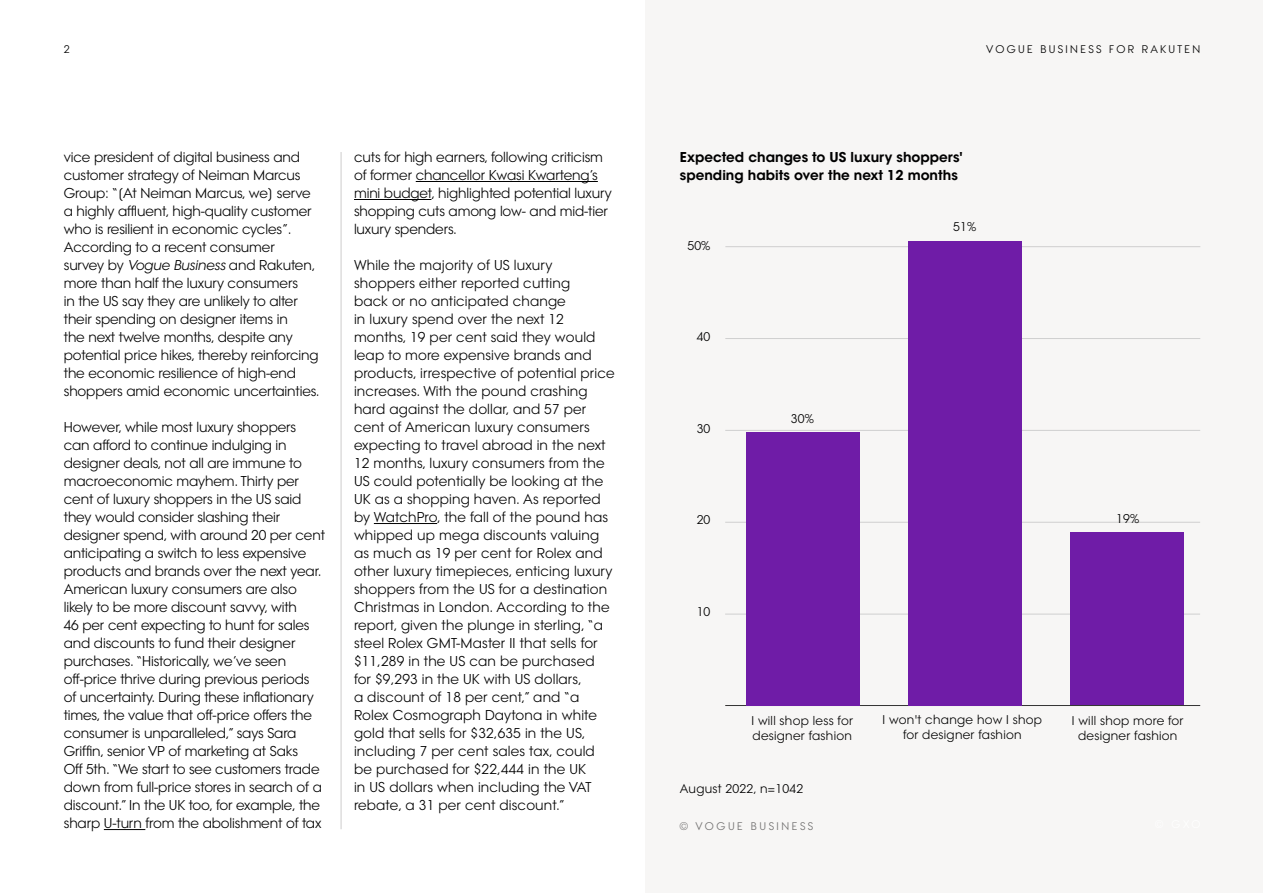
<style>
.page{position:relative;width:1263px;height:893px;background:#fff}
.page>*{position:absolute;margin:0;border:0;box-sizing:border-box;transform-origin:0 0}
.t1{font:13.5px/18px "Vogue Avant Garde";letter-spacing:-.01em;color:#000}
.t2{font:13.5px/18px "Vogue Avant Garde";letter-spacing:.01em;color:#000}
.t3{font:800 13.5px/18px "Vogue Avant Garde";color:#000}
.t4{font:12px/15px "Vogue Avant Garde";letter-spacing:.02em;color:#000;text-align:center}
.t5{font:10.5px "Vogue Avant Garde";letter-spacing:.22em;color:#000}
.t6{font:10.5px "Vogue Avant Garde";letter-spacing:.24em;color:#706f6f}
.s1{font-style:italic}
</style>
<div class="page">
<div style="left:645px;top:0;width:618px;height:893px;background:#f7f6f5"></div>
<hr style="left:104px;top:829px;width:41px;height:1px;background:#000">
<hr style="left:416px;top:181px;width:182px;height:1px;background:#000">
<hr style="left:354px;top:199px;width:77px;height:1px;background:#000">
<hr style="left:374px;top:523px;width:63px;height:1px;background:#000">
<hr style="left:341px;top:152px;width:1px;height:677px;background:#cdcccc">
<hr style="left:726px;top:705px;width:474px;height:1px;background:#333">
<hr style="left:726px;top:614px;width:473px;height:1px;background:#cfcfcf">
<hr style="left:726px;top:522px;width:474px;height:1px;background:#cfcfcf">
<hr style="left:726px;top:430px;width:474px;height:1px;background:#cfcfcf">
<hr style="left:726px;top:338px;width:474px;height:1px;background:#cfcfcf">
<hr style="left:726px;top:246px;width:474px;height:1px;background:#cfcfcf">
<div style="left:746px;top:432px;width:114px;height:273px;background:#6f1ca7"></div>
<div style="left:908px;top:241px;width:113px;height:464px;background:#6f1ca7"></div>
<div style="left:1070px;top:532px;width:113px;height:173px;background:#6f1ca7"></div>
<p class="t5" style="left:64px;top:42px;width:7px">2</p>
<p class="t1" style="left:64px;top:148px;width:257px">vice president of digital business and customer strategy of Neiman Marcus Group: “[At Neiman Marcus, we] serve a highly affluent, high-quality customer who is resilient in economic cycles”.<br>According to a recent consumer<br>survey by <span class="s1">Vogue Business</span> and Rakuten, more than half the luxury consumers<br>in the US say they are unlikely to alter their spending on designer items in<br>the next twelve months, despite any potential price hikes, thereby reinforcing the economic resilience of high-end shoppers amid economic uncertainties.</p>
<p class="t1" style="left:64px;top:418px;width:263px">However, while most luxury shoppers can afford to continue indulging in designer deals, not all are immune to macroeconomic mayhem. Thirty per cent of luxury shoppers in the US said they would consider slashing their designer spend, with around 20 per cent anticipating a switch to less expensive products and brands over the next year.<br>American luxury consumers are also likely to be more discount savvy, with<br>46 per cent expecting to hunt for sales and discounts to fund their designer purchases. “Historically, we’ve seen off-price thrive during previous periods of uncertainty. During these inflationary times, the value that off-price offers the consumer is unparalleled,” says Sara Griffin, senior VP of marketing at Saks<br>Off 5th. “We start to see customers trade down from full-price stores in search of a discount.” In the UK too, for example, the sharp U-turn from the abolishment of tax</p>
<p class="t1" style="left:354px;top:148px;width:259px">cuts for high earners, following criticism of former chancellor Kwasi Kwarteng’s mini budget, highlighted potential luxury shopping cuts among low- and mid-tier luxury spenders.</p>
<p class="t2" style="left:354px;top:256px;width:262px">While the majority of US luxury shoppers either reported cutting<br>back or no anticipated change<br>in luxury spend over the next 12 months, 19 per cent said they would leap to more expensive brands and products, irrespective of potential price increases. With the pound crashing hard against the dollar, and 57 per cent of American luxury consumers expecting to travel abroad in the next 12 months, luxury consumers from the US could potentially be looking at the UK as a shopping haven. As reported by WatchPro, the fall of the pound has whipped up mega discounts valuing as much as 19 per cent for Rolex and other luxury timepieces, enticing luxury shoppers from the US for a destination Christmas in London. According to the report, given the plunge in sterling, “a steel Rolex GMT-Master II that sells for $11,289 in the US can be purchased for $9,293 in the UK with US dollars,<br>a discount of 18 per cent,” and “a Rolex Cosmograph Daytona in white gold that sells for $32,635 in the US, including 7 per cent sales tax, could be purchased for $22,444 in the UK<br>in US dollars when including the VAT rebate, a 31 per cent discount.”</p>
<p class="t5" style="left:986px;top:42px;width:216px">VOGUE BUSINESS FOR RAKUTEN</p>
<p class="t3" style="left:680px;top:148px;width:284px">Expected changes to US luxury shoppers' spending habits over the next 12 months</p>
<p class="t4" style="left:687px;top:238px;width:24px">50%</p>
<p class="t4" style="left:697px;top:329px;width:15px">40</p>
<p class="t4" style="left:697px;top:421px;width:15px">30</p>
<p class="t4" style="left:697px;top:512px;width:15px">20</p>
<p class="t4" style="left:697px;top:604px;width:15px">10</p>
<p class="t4" style="left:791px;top:411px;width:25px">30%</p>
<p class="t4" style="left:953px;top:219px;width:25px">51%</p>
<p class="t4" style="left:1116px;top:511px;width:25px">19%</p>
<p class="t4" style="left:751px;top:713px;width:103px;text-align:left">I will shop less for designer fashion</p>
<p class="t4" style="left:883px;top:712px;width:161px">I won't change how I shop for designer fashion</p>
<p class="t4" style="left:1072px;top:713px;width:113px">I will shop more for designer fashion</p>
<p class="t4" style="left:680px;top:781px;width:125px">August 2022, n=1042</p>
<p class="t6" style="left:680px;top:819px;width:135px">© VOGUE BUSINESS</p>
</div>
